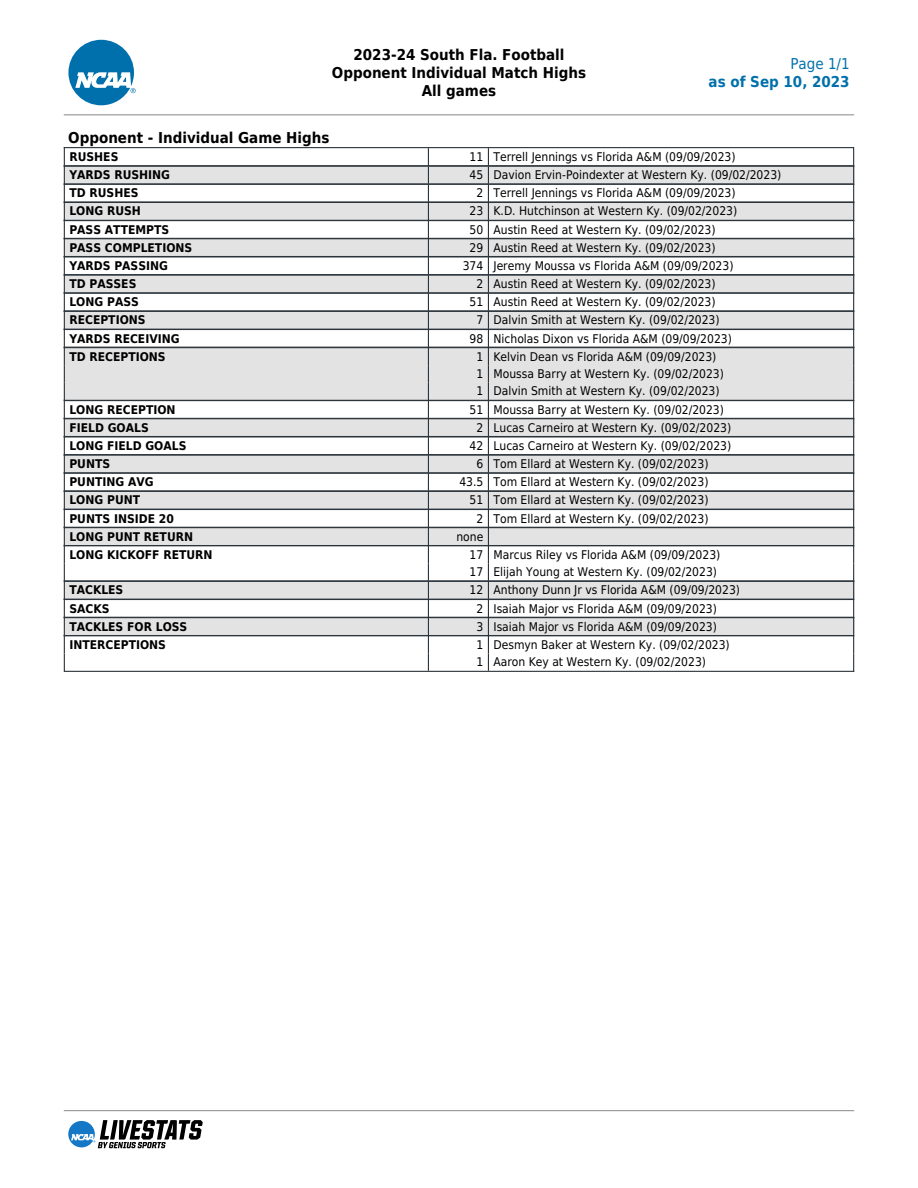
<style>
.page{position:relative;width:918px;height:1188px;background:#fff}
.page>*{position:absolute;margin:0;border:0;box-sizing:border-box;transform-origin:0 0}
.t1{font:700 15px/18px "DejaVu Sans Condensed";color:#000;text-align:center}
.t2{font:700 15px "DejaVu Sans Condensed";color:#0070ac}
.t3{font:15px "DejaVu Sans Condensed";color:#0070ac}
.t4{font:12px/17.4px "DejaVu Sans Condensed";color:#000}
.t5{font:700 12px "DejaVu Sans Condensed";color:#000}
</style>
<div class="page">
<svg style="left:68px;top:40px;width:68px;height:65px"></svg>
<hr style="left:64px;top:114px;width:790px;height:1px;background:#888">
<hr style="left:64px;top:1110px;width:790px;height:1px;background:#888">
<svg style="left:68px;top:1120px;width:135px;height:28px"></svg>
<div style="left:64px;top:165px;width:790px;height:20px;background:#e3e3e3"></div>
<div style="left:64px;top:202px;width:790px;height:19px;background:#e3e3e3"></div>
<div style="left:64px;top:238px;width:790px;height:19px;background:#e3e3e3"></div>
<div style="left:64px;top:274px;width:790px;height:20px;background:#e3e3e3"></div>
<div style="left:64px;top:310px;width:790px;height:20px;background:#e3e3e3"></div>
<div style="left:64px;top:347px;width:790px;height:54px;background:#e3e3e3"></div>
<div style="left:64px;top:418px;width:790px;height:19px;background:#e3e3e3"></div>
<div style="left:64px;top:454px;width:790px;height:20px;background:#e3e3e3"></div>
<div style="left:64px;top:490px;width:790px;height:20px;background:#e3e3e3"></div>
<div style="left:64px;top:527px;width:790px;height:19px;background:#e3e3e3"></div>
<div style="left:64px;top:580px;width:790px;height:20px;background:#e3e3e3"></div>
<div style="left:64px;top:617px;width:790px;height:19px;background:#e3e3e3"></div>
<hr style="left:64px;top:147px;width:364px;height:1px;background:#2d353c">
<hr style="left:430px;top:147px;width:58px;height:1px;background:#2d353c">
<hr style="left:430px;top:166px;width:58px;height:1px;background:#2d353c">
<hr style="left:430px;top:165px;width:58px;height:1px;background:#2d353c">
<hr style="left:430px;top:184px;width:58px;height:1px;background:#2d353c">
<hr style="left:430px;top:183px;width:58px;height:1px;background:#2d353c">
<hr style="left:430px;top:202px;width:58px;height:1px;background:#2d353c">
<hr style="left:430px;top:220px;width:58px;height:1px;background:#2d353c">
<hr style="left:430px;top:238px;width:58px;height:1px;background:#2d353c">
<hr style="left:430px;top:256px;width:58px;height:1px;background:#2d353c">
<hr style="left:430px;top:274px;width:58px;height:2px;background:#2d353c">
<hr style="left:430px;top:293px;width:58px;height:1px;background:#2d353c">
<hr style="left:430px;top:292px;width:58px;height:1px;background:#2d353c">
<hr style="left:430px;top:310px;width:58px;height:2px;background:#2d353c">
<hr style="left:430px;top:329px;width:58px;height:1px;background:#2d353c">
<hr style="left:430px;top:347px;width:58px;height:1px;background:#2d353c">
<hr style="left:430px;top:400px;width:58px;height:1px;background:#2d353c">
<hr style="left:430px;top:418px;width:58px;height:1px;background:#2d353c">
<hr style="left:430px;top:436px;width:58px;height:1px;background:#2d353c">
<hr style="left:430px;top:454px;width:58px;height:2px;background:#2d353c">
<hr style="left:430px;top:473px;width:58px;height:1px;background:#2d353c">
<hr style="left:430px;top:472px;width:58px;height:1px;background:#2d353c">
<hr style="left:430px;top:490px;width:58px;height:2px;background:#2d353c">
<hr style="left:430px;top:509px;width:58px;height:1px;background:#2d353c">
<hr style="left:430px;top:527px;width:58px;height:1px;background:#2d353c">
<hr style="left:430px;top:545px;width:58px;height:1px;background:#2d353c">
<hr style="left:430px;top:580px;width:58px;height:2px;background:#2d353c">
<hr style="left:430px;top:599px;width:58px;height:1px;background:#2d353c">
<hr style="left:430px;top:617px;width:58px;height:1px;background:#2d353c">
<hr style="left:430px;top:635px;width:58px;height:1px;background:#2d353c">
<svg style="left:63px;top:148px;width:367px;height:524px"></svg>
<hr style="left:430px;top:671px;width:58px;height:1px;background:#2d353c">
<svg style="left:488px;top:147px;width:367px;height:524px"></svg>
<hr style="left:490px;top:671px;width:364px;height:1px;background:#2d353c">
<p class="t1" style="left:332px;top:46px;width:256px">2023-24 South Fla. Football<br>Opponent Individual Match Highs<br>All games</p>
<p class="t3" style="left:790px;top:55px;width:61px">Page 1/1</p>
<p class="t2" style="left:709px;top:73px;width:143px">as of Sep 10, 2023</p>
<p class="t1" style="left:68px;top:129px;width:263px">Opponent - Individual Game Highs</p>
<p class="t5" style="left:69px;top:150px;width:51px">RUSHES</p>
<p class="t4" style="left:470px;top:148px;width:268px">11 Terrell Jennings vs Florida A&amp;M (09/09/2023)</p>
<p class="t5" style="left:69px;top:168px;width:102px">YARDS RUSHING</p>
<p class="t4" style="left:470px;top:166px;width:313px">45 Davion Ervin-Poindexter at Western Ky. (09/02/2023)</p>
<p class="t5" style="left:69px;top:186px;width:71px">TD RUSHES</p>
<p class="t4" style="left:477px;top:184px;width:261px">2 Terrell Jennings vs Florida A&amp;M (09/09/2023)</p>
<p class="t5" style="left:69px;top:204px;width:73px">LONG RUSH</p>
<p class="t4" style="left:470px;top:203px;width:269px">23 K.D. Hutchinson at Western Ky. (09/02/2023)</p>
<p class="t5" style="left:69px;top:222px;width:101px">PASS ATTEMPTS</p>
<p class="t4" style="left:470px;top:221px;width:248px">50 Austin Reed at Western Ky. (09/02/2023)</p>
<p class="t5" style="left:69px;top:241px;width:124px">PASS COMPLETIONS</p>
<p class="t4" style="left:470px;top:239px;width:248px">29 Austin Reed at Western Ky. (09/02/2023)</p>
<p class="t5" style="left:69px;top:259px;width:100px">YARDS PASSING</p>
<p class="t4" style="left:463px;top:257px;width:272px">374 Jeremy Moussa vs Florida A&amp;M (09/09/2023)</p>
<p class="t5" style="left:69px;top:277px;width:69px">TD PASSES</p>
<p class="t4" style="left:477px;top:275px;width:241px">2 Austin Reed at Western Ky. (09/02/2023)</p>
<p class="t5" style="left:69px;top:295px;width:71px">LONG PASS</p>
<p class="t4" style="left:470px;top:293px;width:248px">51 Austin Reed at Western Ky. (09/02/2023)</p>
<p class="t5" style="left:69px;top:313px;width:78px">RECEPTIONS</p>
<p class="t4" style="left:477px;top:312px;width:245px">7 Dalvin Smith at Western Ky. (09/02/2023)</p>
<p class="t5" style="left:69px;top:331px;width:112px">YARDS RECEIVING</p>
<p class="t4" style="left:470px;top:330px;width:264px">98 Nicholas Dixon vs Florida A&amp;M (09/09/2023)</p>
<p class="t5" style="left:69px;top:350px;width:98px">TD RECEPTIONS</p>
<p class="t4" style="left:477px;top:348px;width:249px">1 Kelvin Dean vs Florida A&amp;M (09/09/2023)<br>1 Moussa Barry at Western Ky. (09/02/2023)<br>1 Dalvin Smith at Western Ky. (09/02/2023)</p>
<p class="t5" style="left:69px;top:402px;width:108px">LONG RECEPTION</p>
<p class="t4" style="left:470px;top:401px;width:256px">51 Moussa Barry at Western Ky. (09/02/2023)</p>
<p class="t5" style="left:69px;top:421px;width:81px">FIELD GOALS</p>
<p class="t4" style="left:477px;top:419px;width:256px">2 Lucas Carneiro at Western Ky. (09/02/2023)</p>
<p class="t5" style="left:69px;top:439px;width:119px">LONG FIELD GOALS</p>
<p class="t4" style="left:470px;top:437px;width:263px">42 Lucas Carneiro at Western Ky. (09/02/2023)</p>
<p class="t5" style="left:69px;top:457px;width:42px">PUNTS</p>
<p class="t4" style="left:477px;top:455px;width:234px">6 Tom Ellard at Western Ky. (09/02/2023)</p>
<p class="t5" style="left:69px;top:475px;width:86px">PUNTING AVG</p>
<p class="t4" style="left:459px;top:473px;width:251px">43.5 Tom Ellard at Western Ky. (09/02/2023)</p>
<p class="t5" style="left:69px;top:493px;width:72px">LONG PUNT</p>
<p class="t4" style="left:470px;top:492px;width:240px">51 Tom Ellard at Western Ky. (09/02/2023)</p>
<p class="t5" style="left:69px;top:511px;width:106px">PUNTS INSIDE 20</p>
<p class="t4" style="left:477px;top:510px;width:234px">2 Tom Ellard at Western Ky. (09/02/2023)</p>
<p class="t5" style="left:69px;top:530px;width:125px">LONG PUNT RETURN</p>
<p class="t4" style="left:456px;top:528px;width:28px">none</p>
<p class="t5" style="left:69px;top:548px;width:145px">LONG KICKOFF RETURN</p>
<p class="t4" style="left:470px;top:546px;width:252px">17 Marcus Riley vs Florida A&amp;M (09/09/2023)<br>17 Elijah Young at Western Ky. (09/02/2023)</p>
<p class="t5" style="left:69px;top:583px;width:56px">TACKLES</p>
<p class="t4" style="left:470px;top:582px;width:272px">12 Anthony Dunn Jr vs Florida A&amp;M (09/09/2023)</p>
<p class="t5" style="left:69px;top:601px;width:42px">SACKS</p>
<p class="t4" style="left:477px;top:600px;width:242px">2 Isaiah Major vs Florida A&amp;M (09/09/2023)</p>
<p class="t5" style="left:69px;top:620px;width:120px">TACKLES FOR LOSS</p>
<p class="t4" style="left:477px;top:618px;width:242px">3 Isaiah Major vs Florida A&amp;M (09/09/2023)</p>
<p class="t5" style="left:69px;top:638px;width:98px">INTERCEPTIONS</p>
<p class="t4" style="left:477px;top:636px;width:255px">1 Desmyn Baker at Western Ky. (09/02/2023)<br>1 Aaron Key at Western Ky. (09/02/2023)</p>
</div>
